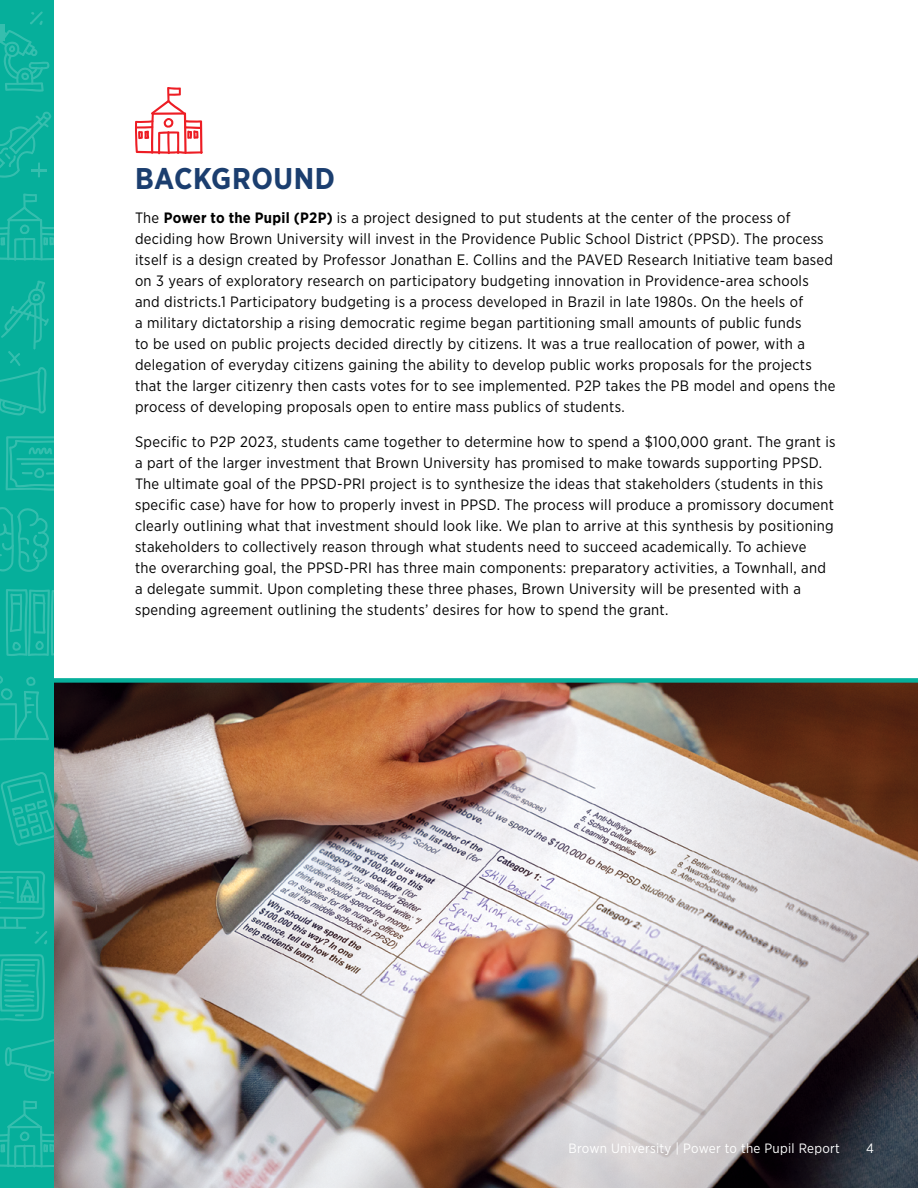
<style>
.page{position:relative;width:918px;height:1188px;background:#fff}
.page>*{position:absolute;margin:0;border:0;box-sizing:border-box;transform-origin:0 0}
.t1{font:700 30px "Gotham Narrow";letter-spacing:.02em;color:#1b3e6f}
.t2{font:15px/21px "Gotham Narrow";letter-spacing:.02em;color:#000}
.t3{font:13.5px "Gotham Narrow";letter-spacing:.02em;color:#fff}
.s1{font-weight:700}
</style>
<div class="page">
<img style="left:54px;top:683px;width:864px;height:505px">
<svg style="left:135px;top:87px;width:68px;height:67px"></svg>
<div style="left:0;top:678px;width:918px;height:5px;background:#06af9b"></div>
<div style="left:0;top:0;width:54px;height:1188px;background:#06af9b"></div>
<svg style="left:0;top:194px;width:54px;height:67px"></svg>
<svg style="left:0;top:1100px;width:54px;height:68px"></svg>
<svg style="left:6px;top:436px;width:48px;height:55px"></svg>
<svg style="left:0;top:954px;width:45px;height:67px"></svg>
<svg style="left:5px;top:1039px;width:49px;height:42px"></svg>
<svg style="left:1px;top:772px;width:53px;height:74px"></svg>
<svg style="left:6px;top:589px;width:48px;height:67px"></svg>
<svg style="left:0;top:676px;width:49px;height:65px"></svg>
<svg style="left:0;top:507px;width:49px;height:65px"></svg>
<svg style="left:0;top:871px;width:47px;height:73px"></svg>
<svg style="left:0;top:12px;width:49px;height:80px"></svg>
<svg style="left:0;top:112px;width:51px;height:66px"></svg>
<svg style="left:0;top:281px;width:49px;height:135px"></svg>
<h1 class="t1" style="left:135px;top:159px;width:202px">BACKGROUND</h1>
<p class="t2" style="left:135px;top:207px;width:702px">The <span class="s1">Power to the Pupil (P2P)</span> is a project designed to put students at the center of the process of deciding how Brown University will invest in the Providence Public School District (PPSD). The process itself is a design created by Professor Jonathan E. Collins and the PAVED Research Initiative team based on 3 years of exploratory research on participatory budgeting innovation in Providence-area schools and districts.1 Participatory budgeting is a process developed in Brazil in late 1980s. On the heels of<br>a military dictatorship a rising democratic regime began partitioning small amounts of public funds<br>to be used on public projects decided directly by citizens. It was a true reallocation of power, with a delegation of everyday citizens gaining the ability to develop public works proposals for the projects that the larger citizenry then casts votes for to see implemented. P2P takes the PB model and opens the process of developing proposals open to entire mass publics of students.</p>
<p class="t2" style="left:135px;top:431px;width:702px">Specific to P2P 2023, students came together to determine how to spend a $100,000 grant. The grant is a part of the larger investment that Brown University has promised to make towards supporting PPSD.<br>The ultimate goal of the PPSD-PRI project is to synthesize the ideas that stakeholders (students in this specific case) have for how to properly invest in PPSD. The process will produce a promissory document clearly outlining what that investment should look like. We plan to arrive at this synthesis by positioning stakeholders to collectively reason through what students need to succeed academically. To achieve<br>the overarching goal, the PPSD-PRI has three main components: preparatory activities, a Townhall, and a delegate summit. Upon completing these three phases, Brown University will be presented with a spending agreement outlining the students’ desires for how to spend the grant.</p>
<p class="t3" style="left:569px;top:1140px;width:273px">Brown University | Power to the Pupil Report</p>
<p class="t3" style="left:866px;top:1140px;width:9px">4</p>
</div>
